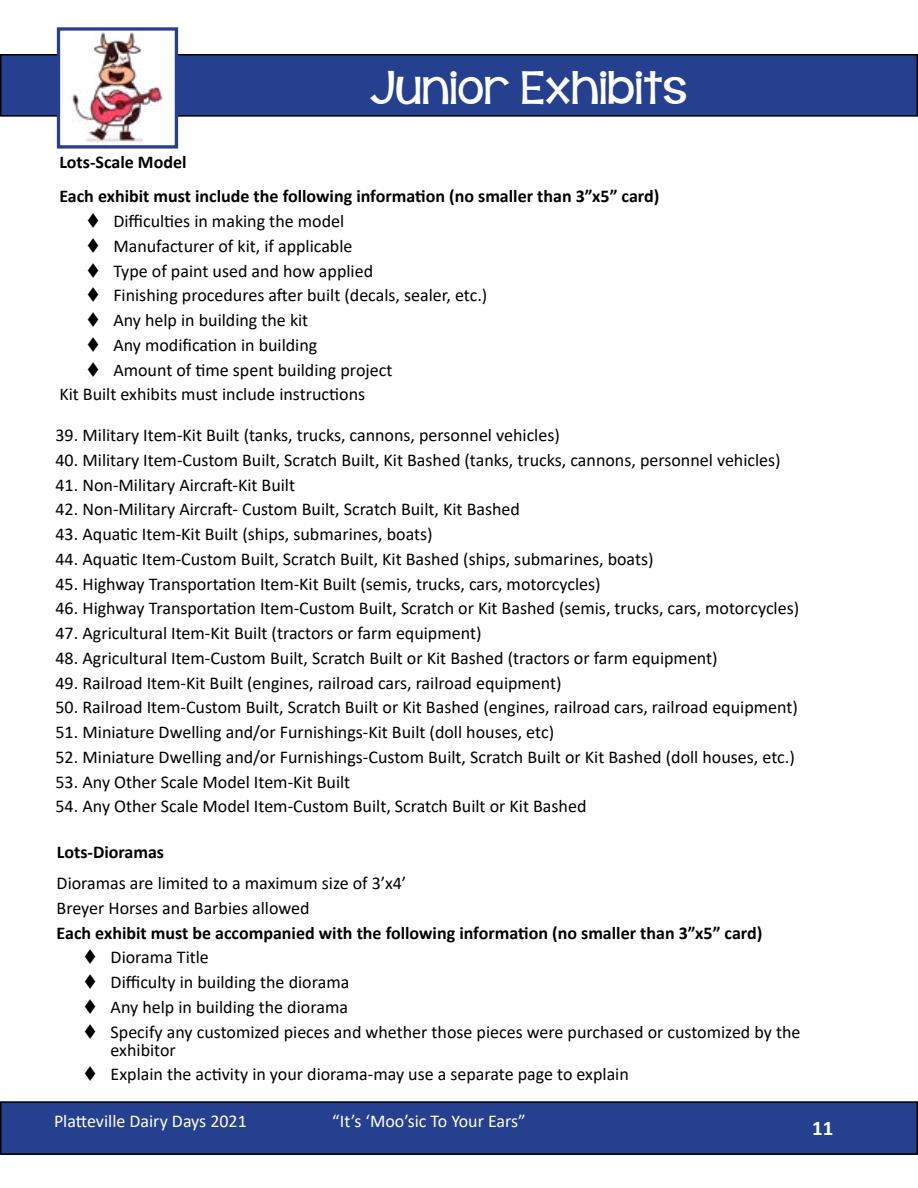
<style>
.page{position:relative;width:918px;height:1188px;background:#fff}
.page>*{position:absolute;margin:0;border:0;box-sizing:border-box;transform-origin:0 0}
.t1{font:45px "KG Behind These Hazel Eyes";letter-spacing:.025em;color:#fff}
.t2{font:700 21px "Calibri";color:#fff}
.t3{font:18px/24.8px "Calibri";color:#000}
.t4{font:700 18px/34.8px "Calibri";color:#000}
.t5{font:18px "Calibri";color:#fff}
</style>
<div class="page">
<div style="left:1px;top:55px;width:916px;height:61px;background:#25408f"></div>
<div style="left:0;top:54px;width:918px;height:63px;border:2px solid #000"></div>
<div style="left:1px;top:1102px;width:916px;height:52px;background:#25408f"></div>
<div style="left:0;top:1101px;width:918px;height:54px;border:2px solid #000"></div>
<img style="left:61px;top:32px;width:113px;height:113px">
<div style="left:57px;top:27px;width:121px;height:122px;border:3px solid #25408f"></div>
<h1 class="t1" style="left:370px;top:63px;width:318px">Junior Exhibits</h1>
<p class="t4" style="left:59px;top:144px;width:602px">Lots-Scale Model<br>Each exhibit must include the following information (no smaller than 3”x5” card)</p>
<p class="t3" style="left:113px;top:208px;width:232px">Difficulties in making the model</p>
<p class="t3" style="left:113px;top:233px;width:241px">Manufacturer of kit, if applicable</p>
<p class="t3" style="left:113px;top:258px;width:261px">Type of paint used and how applied</p>
<p class="t3" style="left:113px;top:283px;width:376px">Finishing procedures after built (decals, sealer, etc.)</p>
<p class="t3" style="left:113px;top:307px;width:197px">Any help in building the kit</p>
<p class="t3" style="left:113px;top:332px;width:205px">Any modification in building</p>
<p class="t3" style="left:113px;top:357px;width:281px">Amount of time spent building project</p>
<p class="t3" style="left:59px;top:382px;width:307px">Kit Built exhibits must include instructions</p>
<p class="t3" style="left:56px;top:422px;width:506px">39. Military Item-Kit Built (tanks, trucks, cannons, personnel vehicles)</p>
<p class="t3" style="left:56px;top:447px;width:727px">40. Military Item-Custom Built, Scratch Built, Kit Bashed (tanks, trucks, cannons, personnel vehicles)</p>
<p class="t3" style="left:56px;top:472px;width:241px">41. Non-Military Aircraft-Kit Built</p>
<p class="t3" style="left:56px;top:497px;width:466px">42. Non-Military Aircraft- Custom Built, Scratch Built, Kit Bashed</p>
<p class="t3" style="left:56px;top:521px;width:379px">43. Aquatic Item-Kit Built (ships, submarines, boats)</p>
<p class="t3" style="left:56px;top:546px;width:600px">44. Aquatic Item-Custom Built, Scratch Built, Kit Bashed (ships, submarines, boats)</p>
<p class="t3" style="left:56px;top:571px;width:547px">45. Highway Transportation Item-Kit Built (semis, trucks, cars, motorcycles)</p>
<p class="t3" style="left:56px;top:596px;width:745px">46. Highway Transportation Item-Custom Built, Scratch or Kit Bashed (semis, trucks, cars, motorcycles)</p>
<p class="t3" style="left:56px;top:620px;width:428px">47. Agricultural Item-Kit Built (tractors or farm equipment)</p>
<p class="t3" style="left:56px;top:645px;width:664px">48. Agricultural Item-Custom Built, Scratch Built or Kit Bashed (tractors or farm equipment)</p>
<p class="t3" style="left:56px;top:670px;width:508px">49. Railroad Item-Kit Built (engines, railroad cars, railroad equipment)</p>
<p class="t3" style="left:56px;top:695px;width:744px">50. Railroad Item-Custom Built, Scratch Built or Kit Bashed (engines, railroad cars, railroad equipment)</p>
<p class="t3" style="left:56px;top:719px;width:500px">51. Miniature Dwelling and/or Furnishings-Kit Built (doll houses, etc)</p>
<p class="t3" style="left:56px;top:744px;width:741px">52. Miniature Dwelling and/or Furnishings-Custom Built, Scratch Built or Kit Bashed (doll houses, etc.)</p>
<p class="t3" style="left:56px;top:769px;width:296px">53. Any Other Scale Model Item-Kit Built</p>
<p class="t3" style="left:56px;top:794px;width:532px">54. Any Other Scale Model Item-Custom Built, Scratch Built or Kit Bashed</p>
<p class="t4" style="left:57px;top:835px;width:109px">Lots-Dioramas</p>
<p class="t3" style="left:57px;top:870px;width:351px">Dioramas are limited to a maximum size of 3’x4’<br>Breyer Horses and Barbies allowed</p>
<p class="t4" style="left:57px;top:915px;width:707px">Each exhibit must be accompanied with the following information (no smaller than 3”x5” card)</p>
<p class="t3" style="left:111px;top:945px;width:691px">Diorama Title<br>Difficulty in building the diorama<br>Any help in building the diorama<br>Specify any customized pieces and whether those pieces were purchased or customized by the</p>
<p class="t3" style="left:111px;top:1037px;width:520px">exhibitor<br>Explain the activity in your diorama-may use a separate page to explain</p>
<p class="t5" style="left:54px;top:1108px;width:194px">Platteville Dairy Days 2021</p>
<p class="t5" style="left:332px;top:1108px;width:195px">“It’s ‘Moo’sic To Your Ears”</p>
<p class="t2" style="left:812px;top:1113px;width:23px">11</p>
</div>
